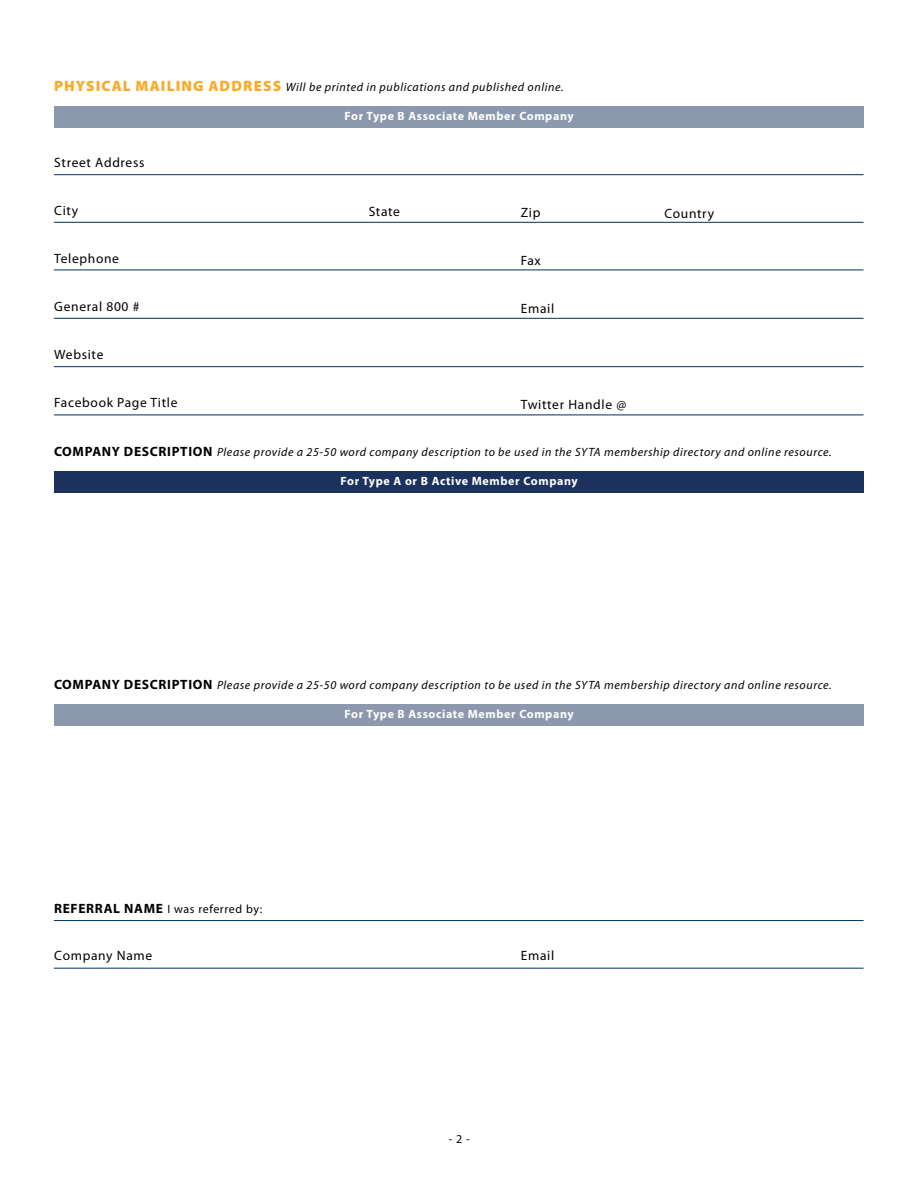
<style>
.page{position:relative;width:918px;height:1188px;background:#fff}
.page>*{position:absolute;margin:0;border:0;box-sizing:border-box;transform-origin:0 0}
.t1{font:13.5px "Myriad Pro";letter-spacing:.05em;color:#000}
.t2{font:italic 12px "Myriad Pro";letter-spacing:.05em;color:#000}
.t3{font:700 12px "Myriad Pro";letter-spacing:.05em;color:#fff}
.t4{font:12px "Myriad Pro";letter-spacing:.05em;color:#000}
.s1{font-weight:900;font-style:normal;font-size:15px;color:#fbaa26}
.s2{font-weight:700;font-style:normal;font-size:13.5px}
.s3{font-weight:700;font-size:13.5px}
</style>
<div class="page">
<hr style="left:54px;top:174px;width:810px;height:1px;background:#00305e">
<hr style="left:54px;top:222px;width:810px;height:1px;background:#00305e">
<hr style="left:54px;top:270px;width:810px;height:1px;background:#00305e">
<hr style="left:54px;top:318px;width:810px;height:1px;background:#00305e">
<hr style="left:54px;top:366px;width:810px;height:1px;background:#00305e">
<hr style="left:54px;top:415px;width:810px;height:1px;background:#00305e">
<hr style="left:54px;top:920px;width:810px;height:1px;background:#00305e">
<hr style="left:54px;top:968px;width:810px;height:1px;background:#00305e">
<div style="left:54px;top:106px;width:810px;height:21px;background:#8c98ae"></div>
<div style="left:54px;top:471px;width:810px;height:22px;background:#1a325d"></div>
<div style="left:54px;top:704px;width:810px;height:22px;background:#8c98ae"></div>
<p class="t2" style="left:54px;top:80px;width:511px"><span class="s1">PHYSICAL MAILING ADDRESS</span> Will be printed in publications and published online.</p>
<p class="t1" style="left:54px;top:154px;width:92px">Street Address</p>
<p class="t1" style="left:54px;top:202px;width:25px">City</p>
<p class="t1" style="left:54px;top:250px;width:66px">Telephone</p>
<p class="t1" style="left:54px;top:298px;width:87px">General 800 #</p>
<p class="t1" style="left:54px;top:346px;width:51px">Website</p>
<p class="t1" style="left:54px;top:394px;width:125px">Facebook Page Title</p>
<p class="t3" style="left:345px;top:108px;width:231px">For Type B Associate Member Company</p>
<p class="t1" style="left:369px;top:204px;width:33px">State</p>
<p class="t1" style="left:664px;top:205px;width:51px">Country</p>
<p class="t1" style="left:521px;top:204px;width:21px">Zip</p>
<p class="t1" style="left:521px;top:252px;width:22px">Fax</p>
<p class="t1" style="left:521px;top:300px;width:35px">Email</p>
<p class="t1" style="left:521px;top:396px;width:107px">Twitter Handle @</p>
<p class="t2" style="left:54px;top:445px;width:779px"><span class="s2">COMPANY DESCRIPTION</span> Please provide a 25-50 word company description to be used in the SYTA membership directory and online resource.</p>
<p class="t3" style="left:341px;top:473px;width:239px">For Type A or B Active Member Company</p>
<p class="t2" style="left:54px;top:677px;width:779px"><span class="s2">COMPANY DESCRIPTION</span> Please provide a 25-50 word company description to be used in the SYTA membership directory and online resource.</p>
<p class="t3" style="left:345px;top:707px;width:231px">For Type B Associate Member Company</p>
<p class="t4" style="left:54px;top:902px;width:210px"><span class="s3">REFERRAL NAME</span> I was referred by:</p>
<p class="t1" style="left:54px;top:947px;width:99px">Company Name</p>
<p class="t1" style="left:521px;top:948px;width:35px">Email</p>
<p class="t4" style="left:449px;top:1132px;width:23px">- 2 -</p>
</div>
